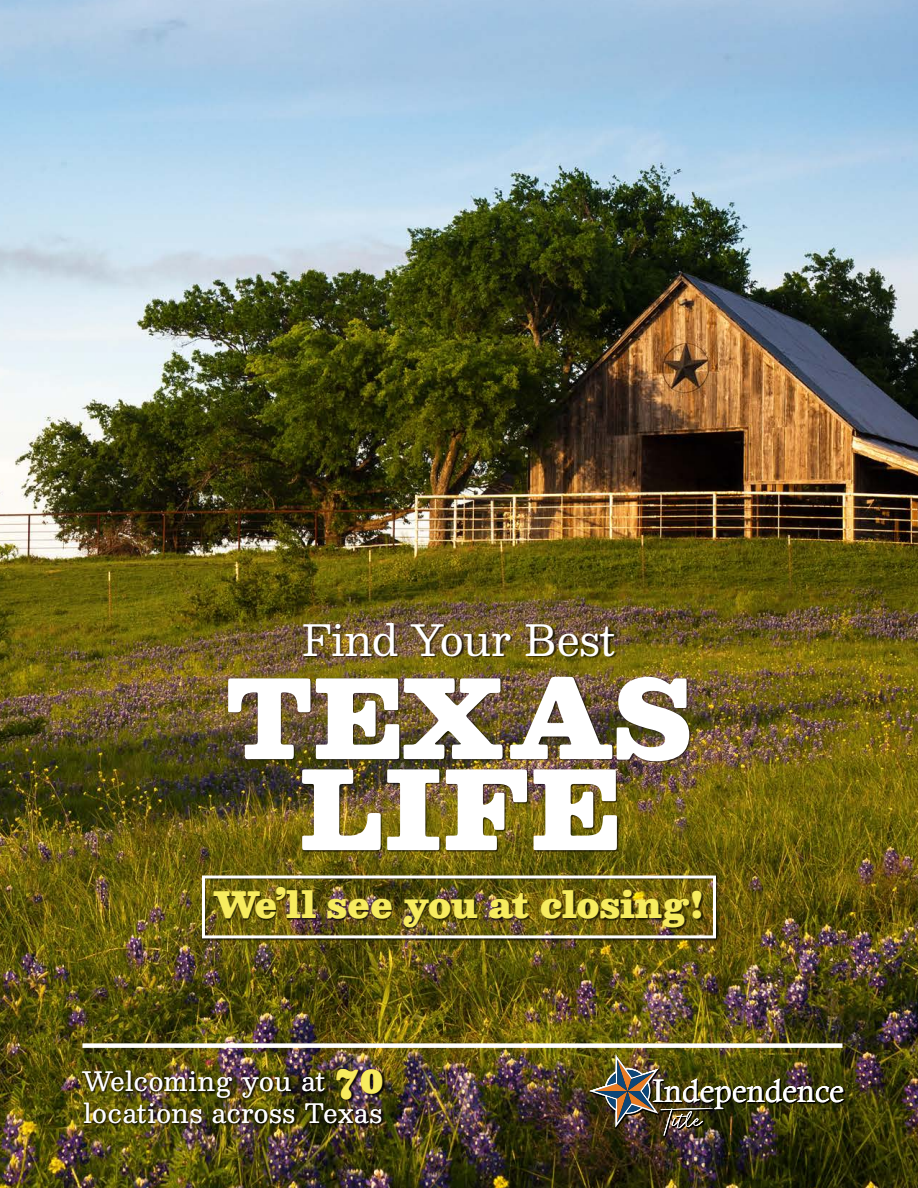
<style>
.page{position:relative;width:918px;height:1188px;background:#fff}
.page>*{position:absolute;margin:0;border:0;box-sizing:border-box;transform-origin:0 0}
.t1{font:107.55px/91.1px "Besley it Fatface";color:#fff;text-align:center}
.t2{font:italic 42.3px "Besley";color:#fff}
.t3{font:35.7px "Besley it Fatface";letter-spacing:-.005em;color:#f7ec5f}
.t4{font:32.4px "Calisto";color:#fff}
.t5{font:italic 25.95px "Besley";letter-spacing:.025em;color:#fff}
.s1{font-family:"Besley it Fatface";font-style:normal;font-size:40.8px;color:#f8b019}
</style>
<div class="page">
<img style="left:0;top:0;width:918px;height:1188px">
<img style="left:226px;top:667px;width:468px;height:185px">
<img style="left:298px;top:758px;width:324px;height:117px">
<img style="left:301px;top:619px;width:318px;height:75px">
<img style="left:213px;top:941px;width:494px;height:10px">
<img style="left:201px;top:875px;width:518px;height:66px">
<div style="left:202px;top:876px;width:514px;height:62px;border:3px solid #fff"></div>
<div style="left:82px;top:1043px;width:761px;height:5px;background:#fff"></div>
<img style="left:590px;top:1055px;width:256px;height:83px">
<img style="left:589px;top:1055px;width:124px;height:81px">
<img style="left:80px;top:1054px;width:308px;height:95px">
<p class="t2" style="left:302px;top:617px;width:316px">Find Your Best</p>
<p class="t1" style="left:227px;top:676px;width:465px">TEXAS<br>LIFE</p>
<p class="t3" style="left:214px;top:885px;width:492px">We’ll see you at closing!</p>
<p class="t5" style="left:82px;top:1067px;width:303px">Welcoming you at <span class="s1">70</span></p>
<p class="t4" style="left:652px;top:1072px;width:193px">Independence</p>
<p class="t5" style="left:84px;top:1099px;width:300px">locations across Texas</p>
</div>
